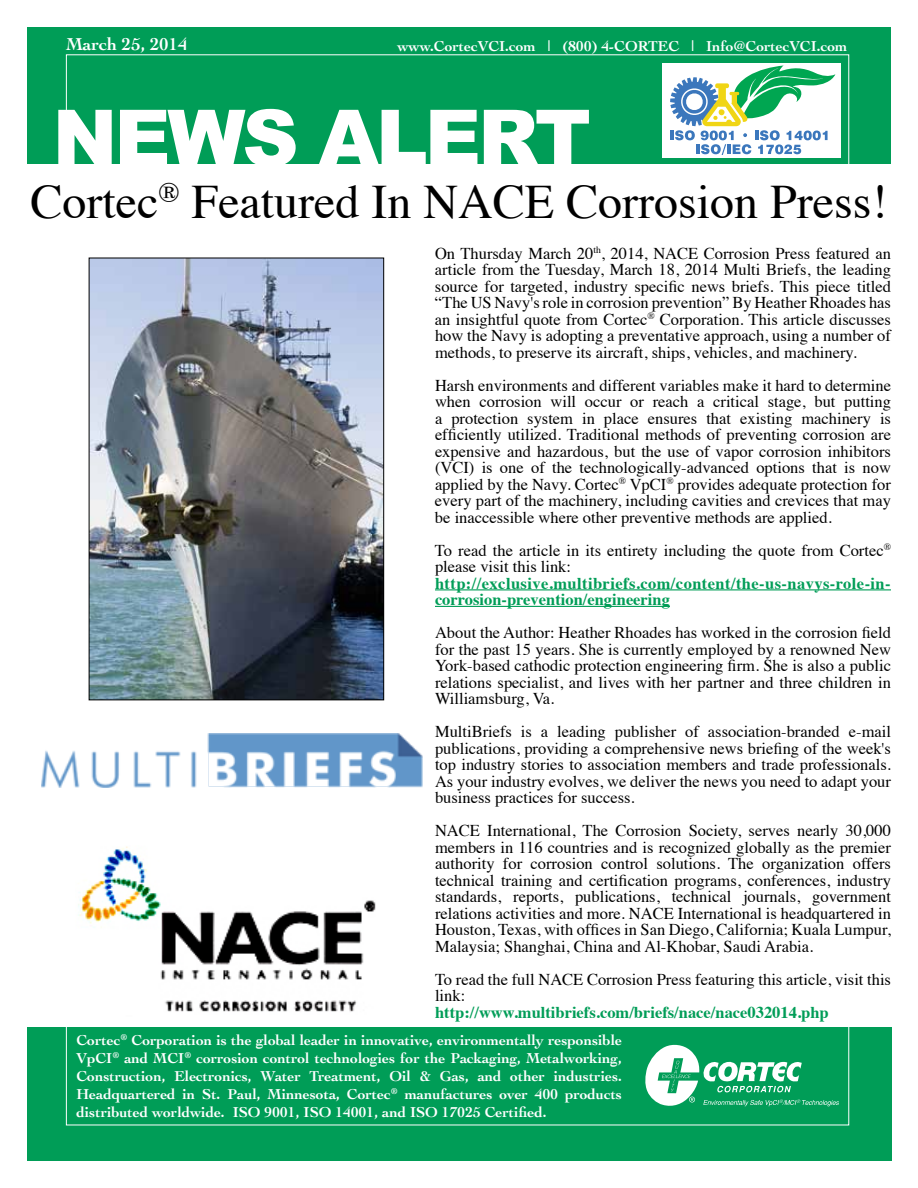
<style>
.page{position:relative;width:918px;height:1188px;background:#fff}
.page>*{position:absolute;margin:0;border:0;box-sizing:border-box;transform-origin:0 0}
.t1{font:900 78px "Arial";letter-spacing:-.04em;color:#fff}
.t2{font:48px "Times";color:#000}
.t3{font:700 18px "Cochin";color:#fff}
.t4{font:16.5px/16.5px "Times";color:#000;text-align:justify}
.t5{font:700 16.5px/16.5px "Times";letter-spacing:.025em;color:#009d57}
.t6{font:700 16.5px "Times";color:#009d57}
.t7{font:700 15px/18px "Cochin";color:#fff;text-align:justify}
</style>
<div class="page">
<div style="left:27px;top:27px;width:864px;height:137px;background:#009d57"></div>
<div style="left:28px;top:1028px;width:864px;height:133px;background:#009d57"></div>
<svg style="left:645px;top:1044px;width:194px;height:63px"></svg>
<div style="left:662px;top:63px;width:179px;height:94px;background:#fff"></div>
<svg style="left:670px;top:65px;width:165px;height:89px"></svg>
<hr style="left:435px;top:589px;width:456px;height:1px;background:#009d57">
<hr style="left:435px;top:606px;width:235px;height:1px;background:#009d57">
<img style="left:91px;top:260px;width:291px;height:438px">
<div style="left:89px;top:258px;width:295px;height:442px;border:1px solid #000"></div>
<img style="left:41px;top:733px;width:381px;height:55px">
<img style="left:78px;top:846px;width:298px;height:166px">
<p class="t3" style="left:66px;top:32px;width:123px">March 25, 2014</p>
<p class="t7" style="left:398px;top:37px;width:451px">www.CortecVCI.com | (800) 4-CORTEC | Info@CortecVCI.com</p>
<h1 class="t1" style="left:52px;top:81px;width:540px">NEWS ALERT</h1>
<h2 class="t2" style="left:30px;top:156px;width:859px">Cortec<sup>®</sup> Featured In NACE Corrosion Press!</h2>
<p class="t4" style="left:435px;top:244px;width:458px">On Thursday March 20<sup>th</sup>, 2014, NACE Corrosion Press featured an article from the Tuesday, March 18, 2014 Multi Briefs, the leading source for targeted, industry specific news briefs. This piece titled “The US Navy's role in corrosion prevention” By Heather Rhoades has an insightful quote from Cortec<sup>®</sup> Corporation. This article discusses how the Navy is adopting a preventative approach, using a number of methods, to preserve its aircraft, ships, vehicles, and machinery.</p>
<p class="t4" style="left:435px;top:376px;width:458px">Harsh environments and different variables make it hard to determine when corrosion will occur or reach a critical stage, but putting a protection system in place ensures that existing machinery is efficiently utilized. Traditional methods of preventing corrosion are expensive and hazardous, but the use of vapor corrosion inhibitors (VCI) is one of the technologically-advanced options that is now applied by the Navy. Cortec<sup>®</sup> VpCI<sup>®</sup> provides adequate protection for every part of the machinery, including cavities and crevices that may be inaccessible where other preventive methods are applied.</p>
<p class="t4" style="left:435px;top:541px;width:458px">To read the article in its entirety including the quote from Cortec<sup>® </sup>please visit this link:</p>
<p class="t5" style="left:435px;top:573px;width:457px">http://exclusive.multibriefs.com/content/the-us-navys-role-in&shy;corrosion-prevention/engineering</p>
<p class="t4" style="left:435px;top:623px;width:458px">About the Author: Heather Rhoades has worked in the corrosion field for the past 15 years. She is currently employed by a renowned New York-based cathodic protection engineering firm. She is also a public relations specialist, and lives with her partner and three children in Williamsburg, Va.</p>
<p class="t4" style="left:435px;top:722px;width:458px">MultiBriefs is a leading publisher of association-branded e-mail publications, providing a comprehensive news briefing of the week's top industry stories to association members and trade professionals.<br>As your industry evolves, we deliver the news you need to adapt your business practices for success.</p>
<p class="t4" style="left:435px;top:821px;width:458px">NACE International, The Corrosion Society, serves nearly 30,000 members in 116 countries and is recognized globally as the premier authority for corrosion control solutions. The organization offers technical training and certification programs, conferences, industry standards, reports, publications, technical journals, government relations activities and more. NACE International is headquartered in Houston, Texas, with offices in San Diego, California; Kuala Lumpur, Malaysia; Shanghai, China and Al-Khobar, Saudi Arabia.</p>
<p class="t4" style="left:435px;top:970px;width:458px">To read the full NACE Corrosion Press featuring this article, visit this link:</p>
<p class="t6" style="left:435px;top:996px;width:395px">http://www.multibriefs.com/briefs/nace/nace032014.php</p>
<p class="t7" style="left:76px;top:1030px;width:547px">Cortec<sup>®</sup> Corporation is the global leader in innovative, environmentally responsible VpCI<sup>®</sup> and MCI<sup>®</sup> corrosion control technologies for the Packaging, Metalworking, Construction, Electronics, Water Treatment, Oil &amp; Gas, and other industries.<br>Headquartered in St. Paul, Minnesota, Cortec<sup>®</sup> manufactures over 400 products distributed worldwide. ISO 9001, ISO 14001, and ISO 17025 Certified.</p>
</div>
